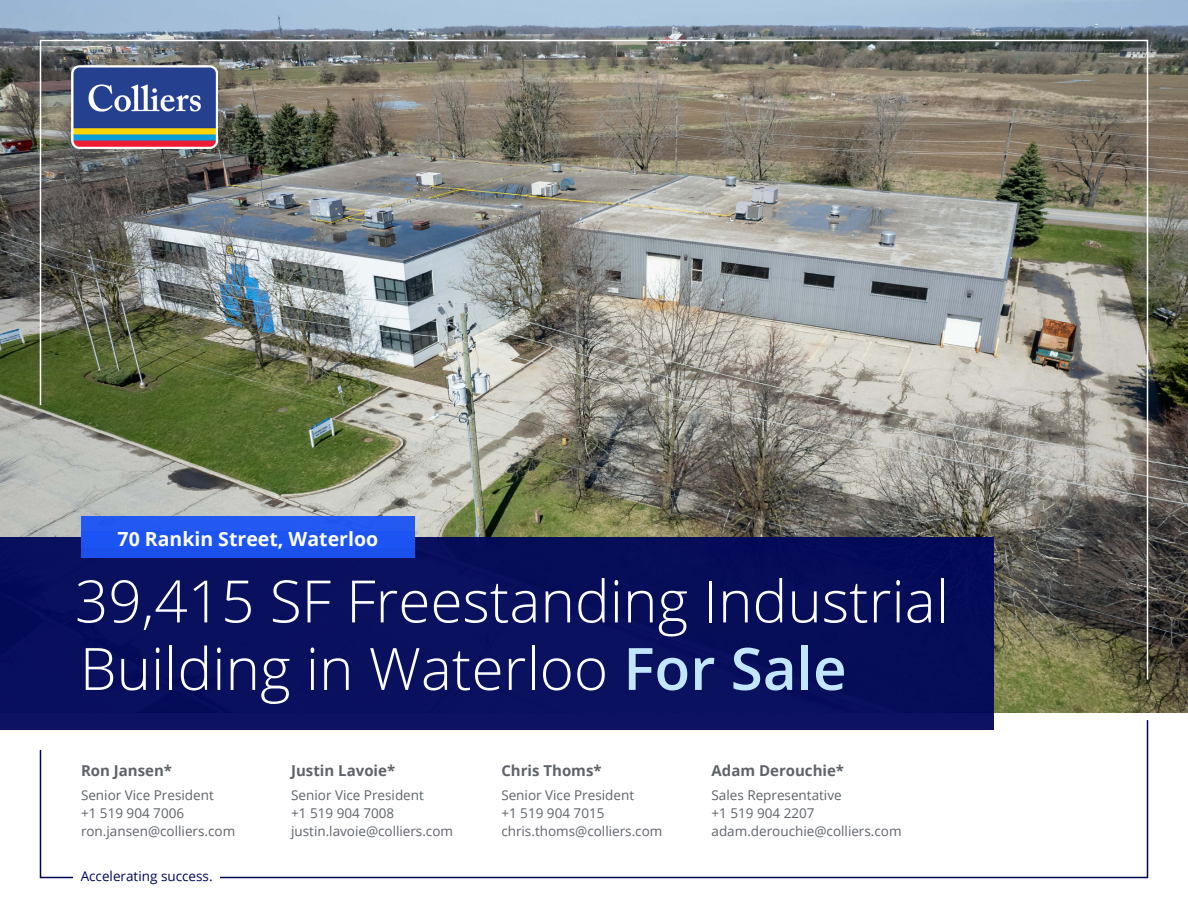
<style>
.page{position:relative;width:1188px;height:918px;background:#fff}
.page>*{position:absolute;margin:0;border:0;box-sizing:border-box;transform-origin:0 0}
.t1{font:300 58.5px/67.5px "Open Sans";color:#fff}
.Body_Text_-_Dark_Blue_CMYK{font:700 19.5px "Open Sans";color:#fff}
.Body_Text_-_Dark_Grey_CMYK{font:700 15px "Open Sans";color:#5f6369}
.Body_Text_-_Dark_Grey_CMYK-2{font:13.5px "Open Sans";color:#5f6369}
.Body_Text_-_Dark_Blue_CMYK-2{font:13.5px "Open Sans";color:#000759}
.s1{font-weight:600;color:#c3e6ff}
</style>
<div class="page">
<img style="left:0;top:0;width:1188px;height:713px">
<svg style="left:39px;top:720px;width:1110px;height:159px"></svg>
<img style="left:39px;top:39px;width:1110px;height:642px">
<div style="left:74px;top:871px;width:146px;height:10px;background:#fff"></div>
<div style="left:0;top:537px;width:994px;height:193px;background:#09105d"></div>
<img style="left:71px;top:66px;width:146px;height:82px">
<div style="left:81px;top:516px;width:334px;height:42px;background:#2359f0"></div>
<div style="left:81px;top:531px;width:334px;height:17px;background:#1c54f4"></div>
<p class="Body_Text_-_Dark_Blue_CMYK" style="left:118px;top:525px;width:262px">70 Rankin Street, Waterloo</p>
<p class="t1" style="left:75px;top:566px;width:875px">39,415 SF Freestanding Industrial<br>Building in Waterloo <span class="s1">For Sale</span></p>
<p class="Body_Text_-_Dark_Grey_CMYK" style="left:81px;top:760px;width:93px">Ron Jansen*</p>
<p class="Body_Text_-_Dark_Grey_CMYK-2" style="left:81px;top:786px;width:134px">Senior Vice President</p>
<p class="Body_Text_-_Dark_Grey_CMYK-2" style="left:81px;top:804px;width:105px">+1 519 904 7006</p>
<p class="Body_Text_-_Dark_Grey_CMYK-2" style="left:81px;top:822px;width:156px">ron.jansen@colliers.com</p>
<p class="Body_Text_-_Dark_Blue_CMYK-2" style="left:81px;top:867px;width:133px">Accelerating success.</p>
<p class="Body_Text_-_Dark_Grey_CMYK" style="left:291px;top:760px;width:106px">Justin Lavoie*</p>
<p class="Body_Text_-_Dark_Grey_CMYK-2" style="left:291px;top:786px;width:134px">Senior Vice President</p>
<p class="Body_Text_-_Dark_Grey_CMYK-2" style="left:291px;top:804px;width:105px">+1 519 904 7008</p>
<p class="Body_Text_-_Dark_Grey_CMYK-2" style="left:291px;top:822px;width:163px">justin.lavoie@colliers.com</p>
<p class="Body_Text_-_Dark_Grey_CMYK" style="left:501px;top:760px;width:102px">Chris Thoms*</p>
<p class="Body_Text_-_Dark_Grey_CMYK-2" style="left:501px;top:786px;width:134px">Senior Vice President</p>
<p class="Body_Text_-_Dark_Grey_CMYK-2" style="left:501px;top:804px;width:105px">+1 519 904 7015</p>
<p class="Body_Text_-_Dark_Grey_CMYK-2" style="left:501px;top:822px;width:163px">chris.thoms@colliers.com</p>
<p class="Body_Text_-_Dark_Grey_CMYK" style="left:712px;top:760px;width:134px">Adam Derouchie*</p>
<p class="Body_Text_-_Dark_Grey_CMYK-2" style="left:712px;top:786px;width:132px">Sales Representative</p>
<p class="Body_Text_-_Dark_Grey_CMYK-2" style="left:712px;top:804px;width:105px">+1 519 904 2207</p>
<p class="Body_Text_-_Dark_Grey_CMYK-2" style="left:712px;top:822px;width:192px">adam.derouchie@colliers.com</p>
</div>
